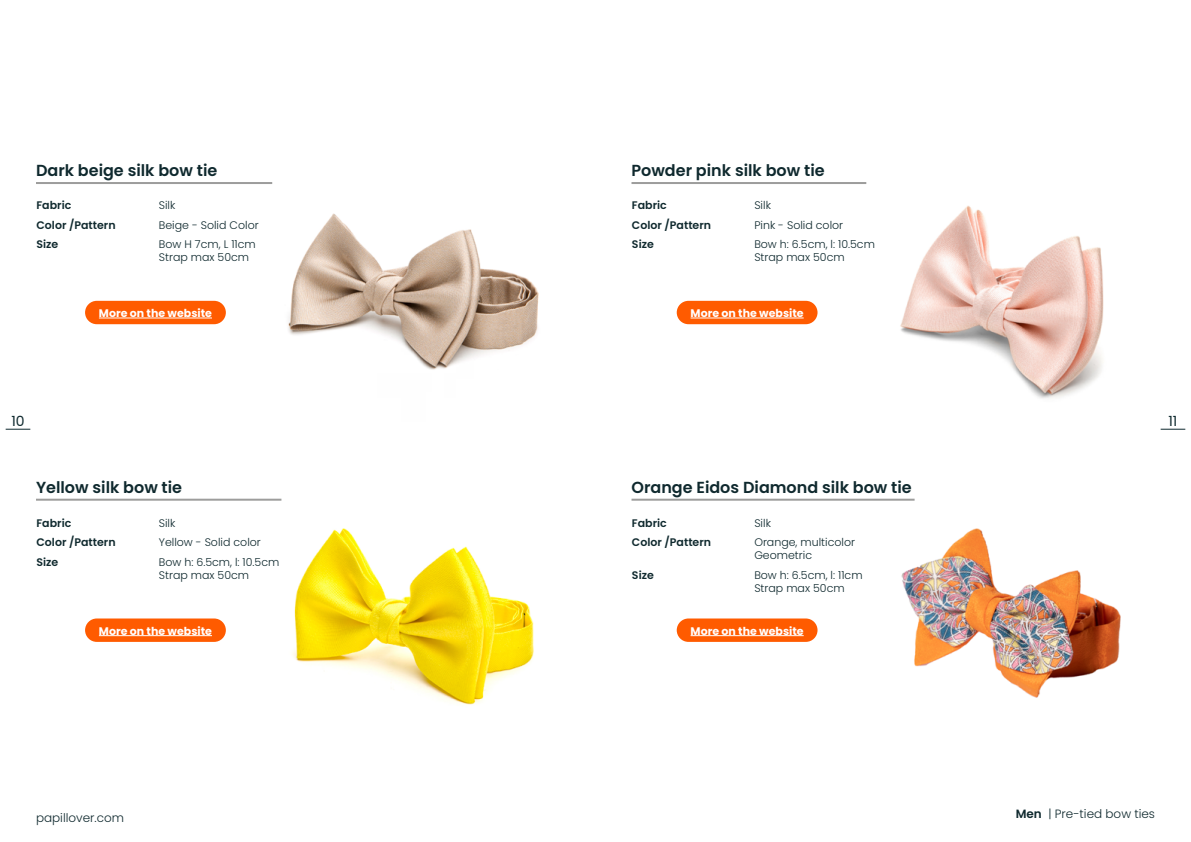
<style>
.page{position:relative;width:1191px;height:842px;background:#fff}
.page>*{position:absolute;margin:0;border:0;box-sizing:border-box;transform-origin:0 0}
.t1{font:600 16px "Poppins";color:#0f292e}
.t2{font:14px "Poppins";color:#0f292e}
.t3{font:300 12px "Poppins";color:#0f292e}
.t4{font:300 11px/13.2px "Poppins";color:#0f292e}
.t5{font:600 11px "Poppins";color:#0f292e}
.t6{font:700 11px "Poppins";color:#fff}
.s1{font-weight:600}
</style>
<div class="page">
<svg style="left:1160px;top:429px;width:25px;height:1px"></svg>
<svg style="left:6px;top:429px;width:24px;height:1px"></svg>
<img style="left:877px;top:498px;width:244px;height:200px">
<hr style="left:631px;top:499px;width:283px;height:2px;background:#9d9d9c">
<img style="left:900px;top:205px;width:204px;height:194px">
<hr style="left:631px;top:182px;width:235px;height:2px;background:#9d9d9c">
<img style="left:281px;top:498px;width:253px;height:207px">
<hr style="left:36px;top:499px;width:245px;height:2px;background:#9d9d9c">
<img style="left:288px;top:213px;width:251px;height:157px">
<hr style="left:36px;top:182px;width:236px;height:2px;background:#9d9d9c">
<div style="left:676px;top:301px;width:141px;height:23px;background:#ff5b00;border-radius:12px"></div>
<div style="left:85px;top:301px;width:141px;height:23px;background:#ff5b00;border-radius:12px"></div>
<div style="left:676px;top:618px;width:141px;height:24px;background:#ff5b00;border-radius:12px"></div>
<div style="left:85px;top:618px;width:141px;height:24px;background:#ff5b00;border-radius:12px"></div>
<hr style="left:690px;top:318px;width:113px;height:1px;background:#fff">
<hr style="left:99px;top:318px;width:113px;height:1px;background:#fff">
<hr style="left:690px;top:635px;width:113px;height:1px;background:#fff">
<hr style="left:99px;top:635px;width:113px;height:1px;background:#fff">
<h1 class="t1" style="left:36px;top:161px;width:183px">Dark beige silk bow tie</h1>
<p class="t5" style="left:36px;top:199px;width:36px">Fabric</p>
<p class="t4" style="left:159px;top:199px;width:18px">Silk</p>
<p class="t5" style="left:36px;top:218px;width:81px">Color /Pattern</p>
<p class="t4" style="left:159px;top:218px;width:101px">Beige - Solid Color</p>
<p class="t5" style="left:36px;top:238px;width:23px">Size</p>
<p class="t4" style="left:159px;top:238px;width:98px">Bow H 7cm, L 11cm<br>Strap max 50cm</p>
<h1 class="t1" style="left:631px;top:161px;width:195px">Powder pink silk bow tie</h1>
<p class="t5" style="left:632px;top:199px;width:36px">Fabric</p>
<p class="t4" style="left:754px;top:199px;width:18px">Silk</p>
<p class="t5" style="left:632px;top:218px;width:81px">Color /Pattern</p>
<p class="t4" style="left:754px;top:218px;width:90px">Pink - Solid color</p>
<p class="t5" style="left:632px;top:238px;width:23px">Size</p>
<p class="t4" style="left:754px;top:238px;width:122px">Bow h: 6.5cm, l: 10.5cm<br>Strap max 50cm</p>
<p class="t6" style="left:99px;top:307px;width:115px">More on the website</p>
<p class="t6" style="left:690px;top:307px;width:115px">More on the website</p>
<p class="t2" style="left:11px;top:413px;width:15px">10</p>
<p class="t2" style="left:1168px;top:413px;width:10px">11</p>
<h1 class="t1" style="left:36px;top:478px;width:148px">Yellow silk bow tie</h1>
<p class="t5" style="left:36px;top:516px;width:36px">Fabric</p>
<p class="t4" style="left:159px;top:516px;width:18px">Silk</p>
<p class="t5" style="left:36px;top:536px;width:81px">Color /Pattern</p>
<p class="t4" style="left:159px;top:536px;width:104px">Yellow - Solid color</p>
<p class="t5" style="left:36px;top:555px;width:23px">Size</p>
<p class="t4" style="left:159px;top:555px;width:122px">Bow h: 6.5cm, l: 10.5cm<br>Strap max 50cm</p>
<h1 class="t1" style="left:631px;top:478px;width:282px">Orange Eidos Diamond silk bow tie</h1>
<p class="t5" style="left:632px;top:516px;width:36px">Fabric</p>
<p class="t4" style="left:754px;top:516px;width:18px">Silk</p>
<p class="t5" style="left:632px;top:536px;width:81px">Color /Pattern</p>
<p class="t4" style="left:754px;top:536px;width:102px">Orange, multicolor<br>Geometric</p>
<p class="t5" style="left:632px;top:569px;width:23px">Size</p>
<p class="t4" style="left:754px;top:568px;width:110px">Bow h: 6.5cm, l: 11cm<br>Strap max 50cm</p>
<p class="t6" style="left:99px;top:624px;width:115px">More on the website</p>
<p class="t6" style="left:690px;top:624px;width:115px">More on the website</p>
<p class="t3" style="left:36px;top:811px;width:90px">papillover.com</p>
<p class="t3" style="left:1015px;top:806px;width:141px"><span class="s1">Men</span> | Pre-tied bow ties</p>
</div>
